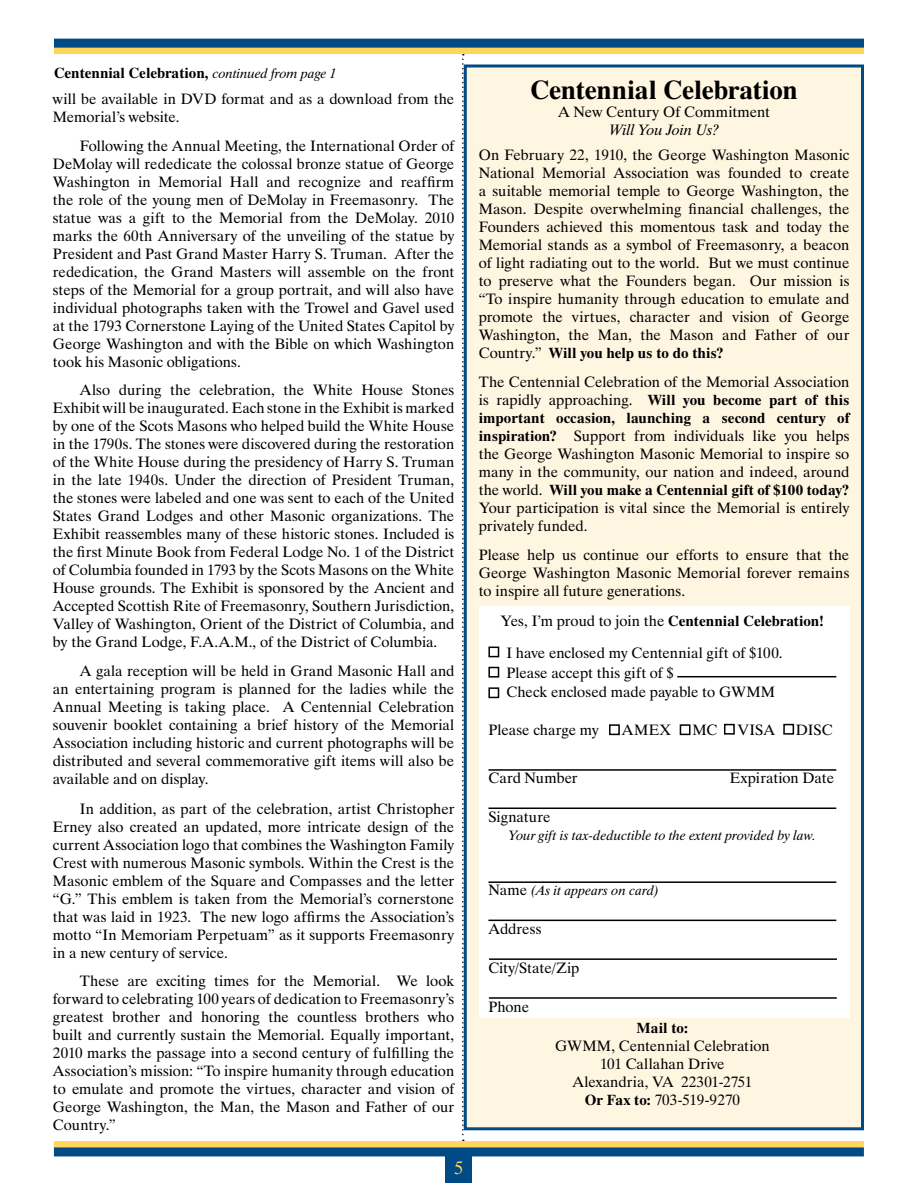
<style>
.page{position:relative;width:918px;height:1188px;background:#fff}
.page>*{position:absolute;margin:0;border:0;box-sizing:border-box;transform-origin:0 0}
.t1{font:700 27px "Dutch 801 BT";letter-spacing:-.01em;color:#000}
.t2{font:18px "Dutch 801 BT";color:#ffd65a}
.t3{font:15px/18px "Dutch 801 BT";color:#000;text-align:justify}
.t4{font:700 15px "Dutch 801 BT";color:#000}
.t5{font:italic 15px "Dutch 801 BT";letter-spacing:.005em;color:#000}
.t6{font:italic 13.5px "Dutch 801 BT";letter-spacing:.01em;color:#000}
.s1{font-weight:400;font-style:italic;font-size:13.5px}
.s2{font-weight:700}
.s3{font-style:normal;font-size:15px}
</style>
<div class="page">
<div style="left:464px;top:64px;width:400px;height:1066px;background:#fff6e2;border:3px solid #004b85"></div>
<div style="left:479px;top:606px;width:370px;height:412px;background:#fff"></div>
<div style="left:54px;top:45px;width:810px;height:9px;background:#ffd65a"></div>
<div style="left:54px;top:39px;width:810px;height:9px;background:#004b85"></div>
<div style="left:445px;top:1150px;width:27px;height:32px;background:#004b85"></div>
<div style="left:54px;top:1141px;width:810px;height:9px;background:#ffd65a"></div>
<div style="left:54px;top:1147px;width:810px;height:9px;background:#004b85"></div>
<svg style="left:462px;top:54px;width:2px;height:1087px"></svg>
<hr style="left:677px;top:676px;width:159px;height:1px;background:#000">
<hr style="left:488px;top:920px;width:348px;height:1px;background:#000">
<hr style="left:488px;top:769px;width:348px;height:2px;background:#000">
<hr style="left:488px;top:808px;width:348px;height:1px;background:#000">
<hr style="left:488px;top:881px;width:348px;height:2px;background:#000">
<hr style="left:489px;top:958px;width:348px;height:2px;background:#000">
<div style="left:488px;top:647px;width:11px;height:10px;border:2px solid #000"></div>
<div style="left:488px;top:687px;width:11px;height:11px;border:2px solid #000"></div>
<div style="left:609px;top:724px;width:11px;height:11px;border:2px solid #000"></div>
<div style="left:680px;top:724px;width:11px;height:11px;border:2px solid #000"></div>
<div style="left:724px;top:724px;width:11px;height:11px;border:2px solid #000"></div>
<div style="left:783px;top:724px;width:11px;height:11px;border:2px solid #000"></div>
<div style="left:488px;top:667px;width:11px;height:11px;border:2px solid #000"></div>
<hr style="left:489px;top:997px;width:348px;height:2px;background:#000">
<p class="t4" style="left:54px;top:63px;width:284px">Centennial Celebration, <span class="s1">continued from page 1</span></p>
<p class="t3" style="left:53px;top:90px;width:403px">will be available in DVD format and as a download from the<br>Memorial’s website.</p>
<p class="t3" style="left:53px;top:136px;width:403px;text-indent:27px">Following the Annual Meeting, the International Order of DeMolay will rededicate the colossal bronze statue of George Washington in Memorial Hall and recognize and reaffirm the role of the young men of DeMolay in Freemasonry. The statue was a gift to the Memorial from the DeMolay. 2010 marks the 60th Anniversary of the unveiling of the statue by President and Past Grand Master Harry S. Truman. After the rededication, the Grand Masters will assemble on the front steps of the Memorial for a group portrait, and will also have individual photographs taken with the Trowel and Gavel used at the 1793 Cornerstone Laying of the United States Capitol by George Washington and with the Bible on which Washington took his Masonic obligations.</p>
<p class="t3" style="left:53px;top:381px;width:403px;text-indent:27px">Also during the celebration, the White House Stones Exhibit will be inaugurated. Each stone in the Exhibit is marked by one of the Scots Masons who helped build the White House in the 1790s. The stones were discovered during the restoration of the White House during the presidency of Harry S. Truman in the late 1940s. Under the direction of President Truman, the stones were labeled and one was sent to each of the United States Grand Lodges and other Masonic organizations. The Exhibit reassembles many of these historic stones. Included is the first Minute Book from Federal Lodge No. 1 of the District of Columbia founded in 1793 by the Scots Masons on the White House grounds. The Exhibit is sponsored by the Ancient and Accepted Scottish Rite of Freemasonry, Southern Jurisdiction, Valley of Washington, Orient of the District of Columbia, and by the Grand Lodge, F.A.A.M., of the District of Columbia.</p>
<p class="t3" style="left:53px;top:661px;width:403px;text-indent:27px">A gala reception will be held in Grand Masonic Hall and an entertaining program is planned for the ladies while the Annual Meeting is taking place. A Centennial Celebration souvenir booklet containing a brief history of the Memorial Association including historic and current photographs will be distributed and several commemorative gift items will also be available and on display.</p>
<p class="t3" style="left:53px;top:799px;width:403px;text-indent:27px">In addition, as part of the celebration, artist Christopher Erney also created an updated, more intricate design of the current Association logo that combines the Washington Family Crest with numerous Masonic symbols. Within the Crest is the Masonic emblem of the Square and Compasses and the letter “G.” This emblem is taken from the Memorial’s cornerstone that was laid in 1923. The new logo affirms the Association’s motto “In Memoriam Perpetuam” as it supports Freemasonry in a new century of service.</p>
<p class="t3" style="left:53px;top:972px;width:403px;text-indent:27px">These are exciting times for the Memorial. We look forward to celebrating 100 years of dedication to Freemasonry’s greatest brother and honoring the countless brothers who built and currently sustain the Memorial. Equally important, 2010 marks the passage into a second century of fulfilling the Association’s mission: “To inspire humanity through education to emulate and promote the virtues, character and vision of George Washington, the Man, the Mason and Father of our Country.”</p>
<p class="t2" style="left:454px;top:1156px;width:10px">5</p>
<h1 class="t1" style="left:530px;top:73px;width:269px">Centennial Celebration</h1>
<p class="t3" style="left:558px;top:103px;width:213px">A New Century Of Commitment</p>
<p class="t5" style="left:609px;top:121px;width:111px">Will You Join Us?</p>
<p class="t3" style="left:479px;top:146px;width:372px">On February 22, 1910, the George Washington Masonic National Memorial Association was founded to create a suitable memorial temple to George Washington, the Mason. Despite overwhelming financial challenges, the Founders achieved this momentous task and today the Memorial stands as a symbol of Freemasonry, a beacon of light radiating out to the world. But we must continue to preserve what the Founders began. Our mission is “To inspire humanity through education to emulate and promote the virtues, character and vision of George Washington, the Man, the Mason and Father of our Country.” <span class="s2">Will you help us to do this?</span></p>
<p class="t3" style="left:479px;top:373px;width:372px">The Centennial Celebration of the Memorial Association is rapidly approaching. <span class="s2">Will you become part of this important occasion, launching a second century of inspiration?</span> Support from individuals like you helps the George Washington Masonic Memorial to inspire so many in the community, our nation and indeed, around the world. <span class="s2">Will you make a Centennial gift of $100 today?<br></span>Your participation is vital since the Memorial is entirely privately funded.</p>
<p class="t3" style="left:479px;top:546px;width:372px">Please help us continue our efforts to ensure that the George Washington Masonic Memorial forever remains to inspire all future generations.</p>
<p class="t3" style="left:506px;top:605px;width:319px;line-height:32.1px;text-indent:-6px">Yes, I’m proud to join the <span class="s2">Centennial Celebration!<br></span>I have enclosed my Centennial gift of $100.</p>
<p class="t3" style="left:506px;top:663px;width:270px;line-height:19.5px">Please accept this gift of $<br>Check enclosed made payable to GWMM</p>
<p class="t3" style="left:488px;top:721px;width:112px">Please charge my</p>
<p class="t3" style="left:622px;top:721px;width:51px">AMEX</p>
<p class="t3" style="left:692px;top:721px;width:26px">MC</p>
<p class="t3" style="left:737px;top:721px;width:39px">VISA</p>
<p class="t3" style="left:796px;top:721px;width:38px">DISC</p>
<p class="t3" style="left:488px;top:769px;width:91px">Card Number</p>
<p class="t3" style="left:730px;top:769px;width:106px">Expiration Date</p>
<p class="t3" style="left:488px;top:808px;width:64px">Signature</p>
<p class="t6" style="left:509px;top:827px;width:309px">Your gift is tax-deductible to the extent provided by law.</p>
<p class="t6" style="left:488px;top:882px;width:172px"><span class="s3">Name</span> (As it appears on card)</p>
<p class="t3" style="left:488px;top:920px;width:55px">Address</p>
<p class="t3" style="left:488px;top:959px;width:92px">City/State/Zip</p>
<p class="t3" style="left:488px;top:998px;width:42px">Phone</p>
<p class="t4" style="left:637px;top:1019px;width:53px">Mail to:</p>
<p class="t3" style="left:555px;top:1037px;width:216px;text-align:center">GWMM, Centennial Celebration<br>101 Callahan Drive<br>Alexandria, VA 22301-2751<br><span class="s2">Or Fax to:</span> 703-519-9270</p>
</div>
